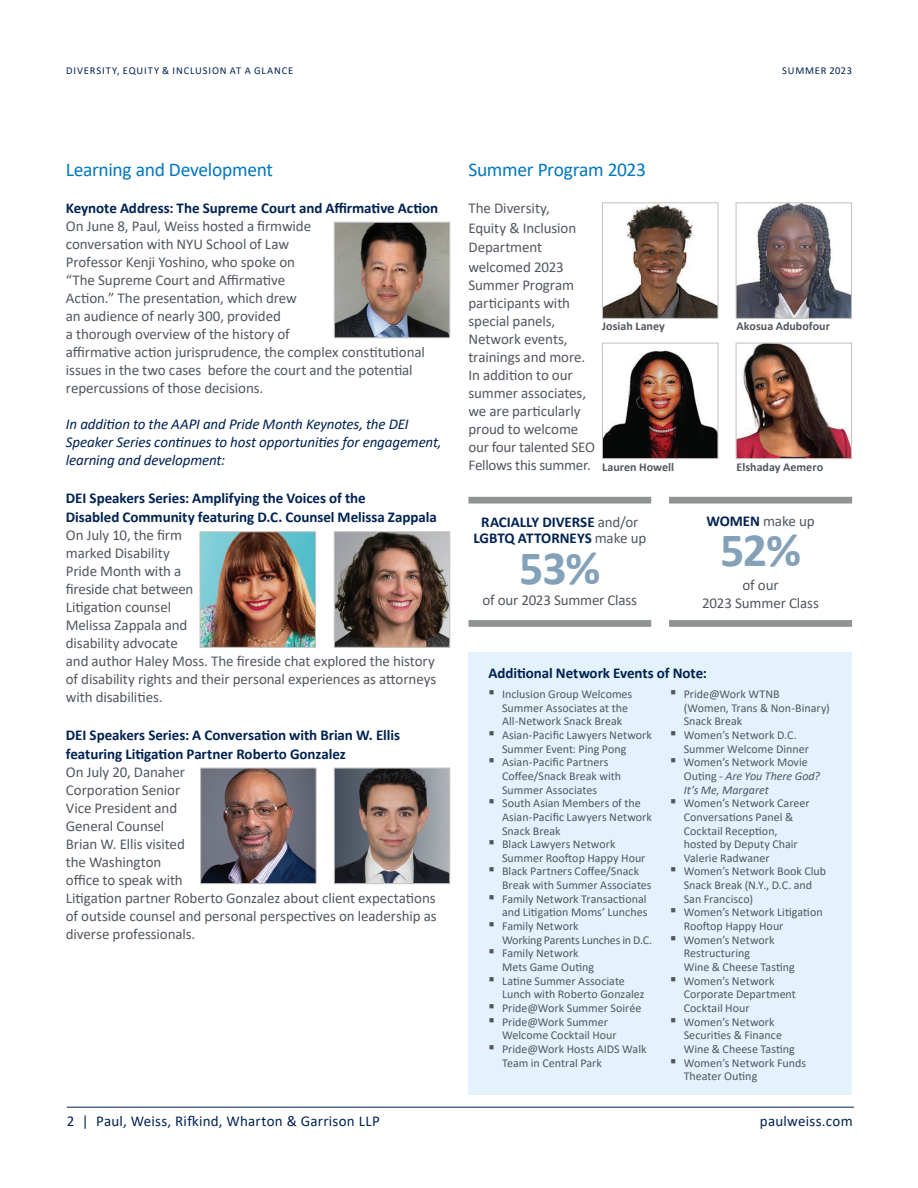
<style>
.page{position:relative;width:918px;height:1188px;background:#fff}
.page>*{position:absolute;margin:0;border:0;box-sizing:border-box;transform-origin:0 0}
.t1{font:700 48px "Calibri";color:#83a1b9}
.t2{font:19.5px "Calibri";letter-spacing:-.02em;color:#0077bf}
.t3{font:15px/18px "Calibri";letter-spacing:-.01em;color:#52575f}
.t4{font:700 15px/19.5px "Calibri";letter-spacing:-.005em;color:#002252}
.t5{font:italic 15px/18px "Calibri";letter-spacing:-.01em;color:#002252}
.t6{font:15px "Calibri";letter-spacing:.015em;color:#002252}
.t7{font:12px/13.6px "Calibri";color:#52575f}
.t8{font:italic 12px/13.6px "Calibri";color:#52575f}
.t9{font:700 12px "Calibri";letter-spacing:.005em;color:#52575f}
.t10{font:10.5px "Calibri";letter-spacing:.08em;color:#002252}
.s1{font-weight:400;color:#52575f}
.s2{font-weight:700;color:#002252}
.s3{font-size:18px}
.s4{font-style:normal;font-size:18px}
.s5{font-style:normal}
</style>
<div class="page">
<div style="left:468px;top:497px;width:183px;height:7px;background:#8f9491"></div>
<div style="left:468px;top:620px;width:183px;height:7px;background:#8f9491"></div>
<div style="left:669px;top:497px;width:183px;height:7px;background:#8f9491"></div>
<div style="left:669px;top:620px;width:183px;height:7px;background:#8f9491"></div>
<hr style="left:67px;top:1107px;width:787px;height:1px;background:#002252">
<img style="left:336px;top:224px;width:112px;height:112px">
<div style="left:334px;top:222px;width:116px;height:116px;border:1px solid #c2c0be"></div>
<img style="left:202px;top:534px;width:112px;height:112px">
<div style="left:200px;top:532px;width:116px;height:116px;border:1px solid #c2c0be"></div>
<img style="left:604px;top:205px;width:112px;height:112px">
<div style="left:602px;top:203px;width:116px;height:116px;border:1px solid #c2c0be"></div>
<img style="left:604px;top:350px;width:112px;height:107px">
<div style="left:602px;top:343px;width:116px;height:116px;border:1px solid #c2c0be"></div>
<img style="left:202px;top:770px;width:112px;height:112px">
<div style="left:200px;top:768px;width:116px;height:116px;border:1px solid #c2c0be"></div>
<img style="left:336px;top:534px;width:112px;height:112px">
<div style="left:334px;top:532px;width:116px;height:116px;border:1px solid #c2c0be"></div>
<img style="left:738px;top:205px;width:112px;height:112px">
<div style="left:736px;top:203px;width:116px;height:116px;border:1px solid #c2c0be"></div>
<img style="left:738px;top:345px;width:112px;height:112px">
<div style="left:736px;top:343px;width:116px;height:116px;border:1px solid #c2c0be"></div>
<img style="left:336px;top:770px;width:112px;height:112px">
<div style="left:334px;top:768px;width:116px;height:116px;border:1px solid #c2c0be"></div>
<div style="left:468px;top:652px;width:384px;height:443px;background:#e3f2fb"></div>
<p class="t10" style="left:66px;top:64px;width:229px">DIVERSITY, EQUITY &amp; INCLUSION AT A GLANCE</p>
<p class="t10" style="left:782px;top:64px;width:71px">SUMMER 2023</p>
<h2 class="t2" style="left:66px;top:156px;width:209px">Learning and Development</h2>
<p class="t4" style="left:66px;top:198px;width:374px">Keynote Address: The Supreme Court and Affirmative Action</p>
<p class="t3" style="left:66px;top:217px;width:360px">On June 8, Paul, Weiss hosted a firmwide<br>conversation with NYU School of Law<br>Professor Kenji Yoshino, who spoke on<br>“The Supreme Court and Affirmative<br>Action.” The presentation, which drew<br>an audience of nearly 300, provided<br>a thorough overview of the history of<br>affirmative action jurisprudence, the complex constitutional issues in the two cases before the court and the potential repercussions of those decisions.</p>
<p class="t5" style="left:66px;top:414px;width:377px">In addition to the AAPI and Pride Month Keynotes, the DEI<br>Speaker Series continues to host opportunities for engagement, learning and development:</p>
<p class="t4" style="left:66px;top:488px;width:372px">DEI Speakers Series: Amplifying the Voices of the<br>Disabled Community featuring D.C. Counsel Melissa Zappala</p>
<p class="t3" style="left:66px;top:526px;width:372px">On July 10, the firm<br>marked Disability<br>Pride Month with a<br>fireside chat between<br>Litigation counsel<br>Melissa Zappala and<br>disability advocate<br>and author Haley Moss. The fireside chat explored the history of disability rights and their personal experiences as attorneys with disabilities.</p>
<p class="t4" style="left:66px;top:725px;width:336px">DEI Speakers Series: A Conversation with Brian W. Ellis featuring Litigation Partner Roberto Gonzalez</p>
<p class="t3" style="left:66px;top:763px;width:372px">On July 20, Danaher<br>Corporation Senior<br>Vice President and<br>General Counsel<br>Brian W. Ellis visited<br>the Washington<br>office to speak with<br>Litigation partner Roberto Gonzalez about client expectations of outside counsel and personal perspectives on leadership as diverse professionals.</p>
<h2 class="t2" style="left:468px;top:156px;width:179px">Summer Program 2023</h2>
<p class="t3" style="left:468px;top:198px;width:109px;line-height:19.5px">The Diversity,<br>Equity &amp; Inclusion<br>Department welcomed 2023</p>
<p class="t3" style="left:468px;top:275px;width:128px">Summer Program participants with special panels,<br>Network events, trainings and more.<br>In addition to our summer associates, we are particularly proud to welcome our four talented SEO<br>Fellows this summer.</p>
<p class="t9" style="left:602px;top:318px;width:64px">Josiah Laney</p>
<p class="t9" style="left:737px;top:318px;width:95px">Akosua Adubofour</p>
<p class="t9" style="left:602px;top:458px;width:73px">Lauren Howell</p>
<p class="t9" style="left:737px;top:458px;width:88px">Elshaday Aemero</p>
<p class="t4" style="left:473px;top:513px;width:174px;line-height:16.5px;text-align:center">RACIALLY DIVERSE <span class="s1">and/or<br></span>LGBTQ ATTORNEYS <span class="s1">make up</span></p>
<h1 class="t1" style="left:519px;top:534px;width:83px">53%</h1>
<p class="t3" style="left:483px;top:590px;width:156px">of our 2023 Summer Class</p>
<p class="t3" style="left:707px;top:511px;width:110px"><span class="s2">WOMEN</span> make up</p>
<h1 class="t1" style="left:720px;top:516px;width:82px">52%</h1>
<p class="t3" style="left:702px;top:576px;width:118px;text-align:center">of our<br>2023 Summer Class</p>
<p class="t4" style="left:489px;top:663px;width:220px">Additional Network Events of Note:</p>
<p class="t7" style="left:502px;top:687px;width:132px;text-indent:-13px"><span class="s3">▪</span> Inclusion Group Welcomes<br>Summer Associates at the<br>All-Network Snack Break</p>
<p class="t7" style="left:502px;top:728px;width:151px;text-indent:-13px"><span class="s3">▪</span> Asian-Pacific Lawyers Network<br>Summer Event: Ping Pong</p>
<p class="t7" style="left:502px;top:755px;width:121px;text-indent:-13px"><span class="s3">▪</span> Asian-Pacific Partners<br>Coffee/Snack Break with<br>Summer Associates</p>
<p class="t7" style="left:502px;top:796px;width:151px;text-indent:-13px"><span class="s3">▪</span> South Asian Members of the<br>Asian-Pacific Lawyers Network<br>Snack Break</p>
<p class="t7" style="left:502px;top:837px;width:145px;text-indent:-13px"><span class="s3">▪</span> Black Lawyers Network<br>Summer Rooftop Happy Hour</p>
<p class="t7" style="left:502px;top:864px;width:151px;text-indent:-13px"><span class="s3">▪</span> Black Partners Coffee/Snack<br>Break with Summer Associates</p>
<p class="t7" style="left:489px;top:892px;width:160px;text-align:right"><span class="s3">▪</span> Family Network Transactional and Litigation Moms’ Lunches</p>
<p class="t7" style="left:502px;top:919px;width:152px;text-indent:-13px"><span class="s3">▪</span> Family Network<br>Working Parents Lunches in D.C.</p>
<p class="t7" style="left:502px;top:946px;width:94px;text-indent:-13px"><span class="s3">▪</span> Family Network<br>Mets Game Outing</p>
<p class="t7" style="left:502px;top:974px;width:144px;text-indent:-13px"><span class="s3">▪</span> Latine Summer Associate<br>Lunch with Roberto Gonzalez</p>
<p class="t7" style="left:489px;top:1001px;width:154px"><span class="s3">▪</span> Pride@Work Summer Soirée</p>
<p class="t7" style="left:502px;top:1015px;width:116px;text-indent:-13px"><span class="s3">▪</span> Pride@Work Summer<br>Welcome Cocktail Hour</p>
<p class="t7" style="left:502px;top:1042px;width:146px;text-indent:-13px"><span class="s3">▪</span> Pride@Work Hosts AIDS Walk<br>Team in Central Park</p>
<p class="t7" style="left:684px;top:687px;width:148px;text-indent:-13px"><span class="s3">▪</span> Pride@Work WTNB<br>(Women, Trans &amp; Non-Binary)<br>Snack Break</p>
<p class="t7" style="left:684px;top:728px;width:127px;text-indent:-13px"><span class="s3">▪</span> Women’s Network D.C.<br>Summer Welcome Dinner</p>
<p class="t8" style="left:684px;top:755px;width:138px;text-indent:-13px"><span class="s4">▪</span> <span class="s5">Women’s Network Movie<br>Outing -</span> Are You There God?<br>It’s Me, Margaret</p>
<p class="t7" style="left:684px;top:796px;width:128px;text-indent:-13px"><span class="s3">▪</span> Women’s Network Career<br>Conversations Panel &amp;<br>Cocktail Reception, hosted by Deputy Chair<br>Valerie Radwaner</p>
<p class="t7" style="left:684px;top:864px;width:144px;text-indent:-13px"><span class="s3">▪</span> Women’s Network Book Club<br>Snack Break (N.Y., D.C. and<br>San Francisco)</p>
<p class="t7" style="left:684px;top:905px;width:141px;text-indent:-13px"><span class="s3">▪</span> Women’s Network Litigation<br>Rooftop Happy Hour</p>
<p class="t7" style="left:684px;top:933px;width:113px;text-indent:-13px"><span class="s3">▪</span> Women’s Network<br>Restructuring<br>Wine &amp; Cheese Tasting</p>
<p class="t7" style="left:684px;top:974px;width:114px;text-indent:-13px"><span class="s3">▪</span> Women’s Network<br>Corporate Department<br>Cocktail Hour</p>
<p class="t7" style="left:684px;top:1015px;width:113px;text-indent:-13px"><span class="s3">▪</span> Women’s Network<br>Securities &amp; Finance<br>Wine &amp; Cheese Tasting</p>
<p class="t7" style="left:684px;top:1055px;width:124px;text-indent:-13px"><span class="s3">▪</span> Women’s Network Funds<br>Theater Outing</p>
<p class="t6" style="left:67px;top:1110px;width:315px">2 | Paul, Weiss, Rifkind, Wharton &amp; Garrison LLP</p>
<p class="t6" style="left:760px;top:1110px;width:94px">paulweiss.com</p>
</div>
